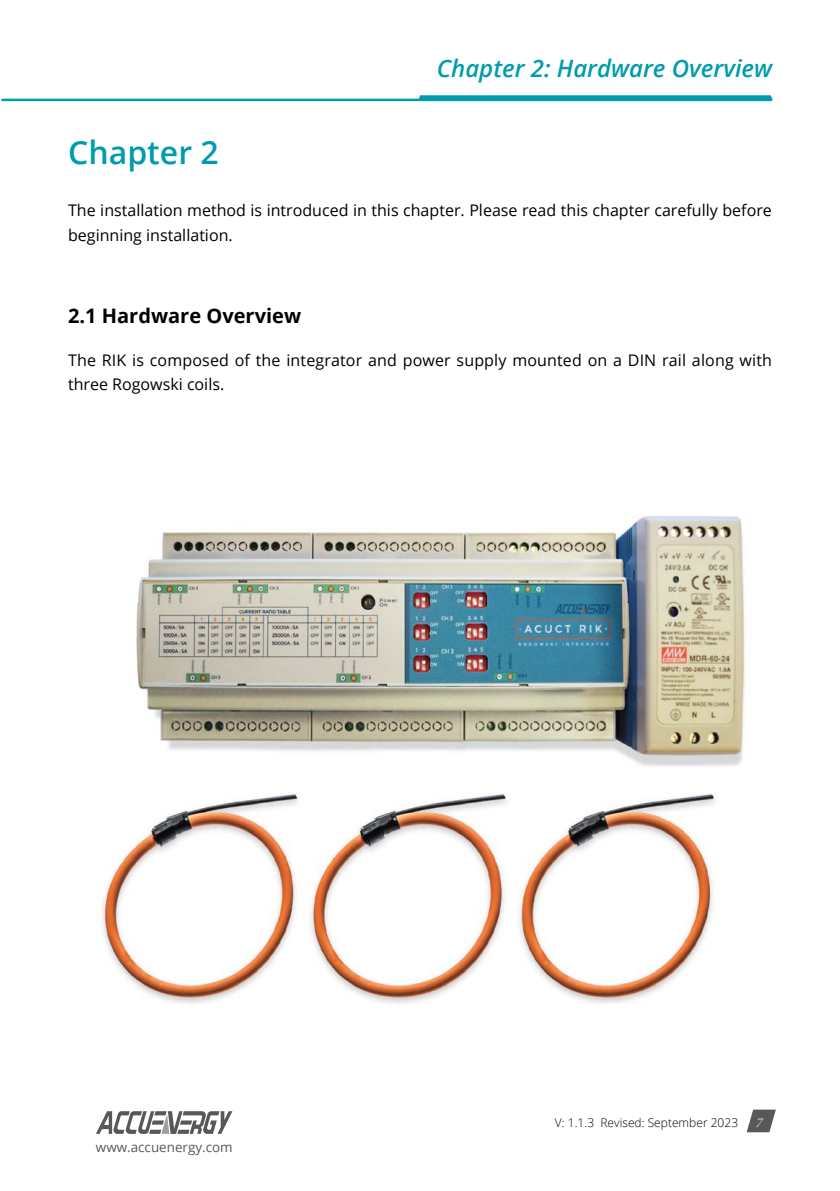
<style>
.page{position:relative;width:840px;height:1191px;background:#fff}
.page>*{position:absolute;margin:0;border:0;box-sizing:border-box;transform-origin:0 0}
.t1{font:600 32px "Open Sans";color:#009cad}
.t2{font:italic 600 24px "Open Sans";color:#009cad}
.t3{font:700 20px "Open Sans";color:#000}
.t4{font:16px/24.8px "Open Sans";color:#000}
.t5{font:italic 300 14px "Adobe Song Std";color:#fff}
.t6{font:13.4px "Open Sans";color:#5a5757}
.t7{font:300 12px "Open Sans";color:#000}
</style>
<div class="page">
<hr style="left:2px;top:99px;width:768px;height:2px;background:#009cad">
<svg style="left:418px;top:95px;width:355px;height:5px"></svg>
<svg style="left:746px;top:1109px;width:29px;height:23px"></svg>
<svg style="left:96px;top:1111px;width:136px;height:22px"></svg>
<img style="left:98px;top:515px;width:647px;height:489px">
<h2 class="t2" style="left:436px;top:52px;width:337px">Chapter 2: Hardware Overview</h2>
<h1 class="t1" style="left:68px;top:130px;width:152px">Chapter 2</h1>
<p class="t4" style="left:68px;top:198px;width:705px">The installation method is introduced in this chapter. Please read this chapter carefully before beginning installation.</p>
<p class="t3" style="left:68px;top:301px;width:234px">2.1 Hardware Overview</p>
<p class="t4" style="left:68px;top:347px;width:705px">The RIK is composed of the integrator and power supply mounted on a DIN rail along with three Rogowski coils.</p>
<p class="t6" style="left:96px;top:1137px;width:138px">www.accuenergy.com</p>
<p class="t7" style="left:554px;top:1114px;width:185px">V: 1.1.3 Revised: September 2023</p>
<p class="t5" style="left:754px;top:1114px;width:13px">7</p>
</div>
